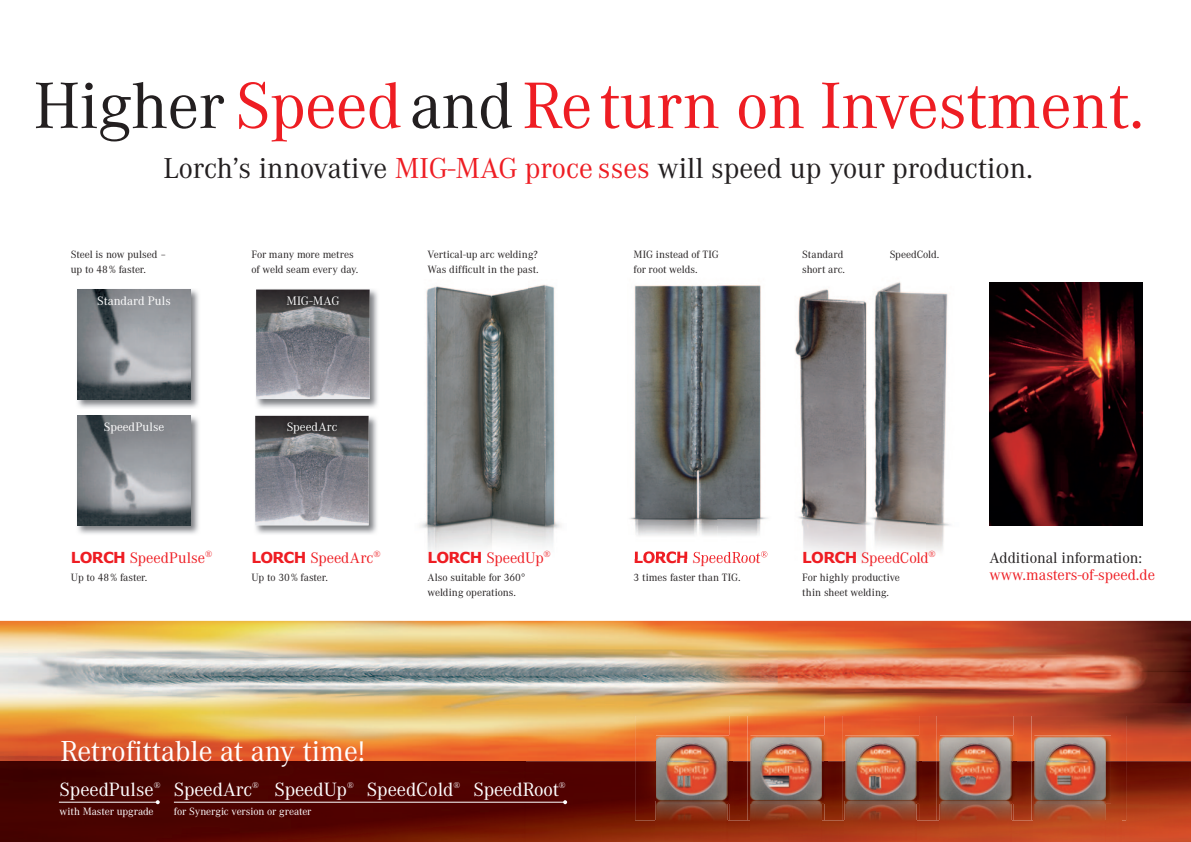
<style>
.page{position:relative;width:1191px;height:842px;background:#fff}
.page>*{position:absolute;margin:0;border:0;box-sizing:border-box;transform-origin:0 0}
.t1{font:68px "Corporate A";letter-spacing:-.005em;color:#ee1d23}
.t2{font:30px "Corporate A";color:#231f20}
.t3{font:30px "Corporate A";color:#fff}
.t4{font:20px "Corporate A";color:#fff}
.t5{font:15.9px "Corporate A";color:#ee1d23}
.t6{font:15.9px "Corporate A";color:#231f20}
.t7{font:12.7px "Corporate A";color:#fff}
.t8{font:11px/15px "Corporate A";letter-spacing:-.005em;color:#231f20}
.t9{font:11px "Corporate A";letter-spacing:-.01em;color:#fff}
.t10{font:8.7px "Corporate A";color:#fff}
.s1{color:#231f20}
.s2{color:#ee1d23}
.s3{font-family:"Verdana";font-weight:700;font-size:15.1px}
</style>
<div class="page">
<img style="left:420px;top:284px;width:141px;height:268px">
<img style="left:795px;top:282px;width:155px;height:276px">
<img style="left:989px;top:283px;width:153px;height:242px">
<img style="left:0;top:621px;width:1191px;height:140px">
<img style="left:0;top:761px;width:655px;height:81px">
<img style="left:1121px;top:761px;width:70px;height:81px">
<img style="left:727px;top:820px;width:394px;height:22px">
<img style="left:255px;top:415px;width:122px;height:119px">
<img style="left:255px;top:416px;width:113px;height:109px">
<img style="left:256px;top:289px;width:122px;height:119px">
<img style="left:256px;top:290px;width:114px;height:109px">
<img style="left:283px;top:292px;width:60px;height:18px">
<img style="left:283px;top:418px;width:58px;height:20px">
<img style="left:77px;top:289px;width:122px;height:119px">
<img style="left:77px;top:290px;width:114px;height:109px">
<img style="left:77px;top:415px;width:122px;height:119px">
<img style="left:77px;top:416px;width:114px;height:109px">
<img style="left:635px;top:716px;width:491px;height:104px">
<img style="left:1034px;top:804px;width:72px;height:16px">
<img style="left:1034px;top:735px;width:77px;height:69px">
<img style="left:1034px;top:736px;width:72px;height:68px">
<svg style="left:1034px;top:736px;width:1px;height:25px"></svg>
<img style="left:1034px;top:761px;width:1px;height:39px">
<img style="left:1013px;top:716px;width:18px;height:104px">
<img style="left:939px;top:800px;width:72px;height:20px">
<img style="left:940px;top:735px;width:76px;height:69px">
<img style="left:940px;top:736px;width:71px;height:68px">
<svg style="left:939px;top:736px;width:1px;height:25px"></svg>
<img style="left:939px;top:761px;width:1px;height:39px">
<img style="left:919px;top:716px;width:17px;height:104px">
<img style="left:844px;top:800px;width:72px;height:20px">
<img style="left:845px;top:735px;width:76px;height:69px">
<img style="left:845px;top:736px;width:71px;height:68px">
<svg style="left:844px;top:736px;width:1px;height:25px"></svg>
<img style="left:844px;top:761px;width:1px;height:39px">
<img style="left:824px;top:716px;width:18px;height:104px">
<img style="left:750px;top:804px;width:72px;height:16px">
<img style="left:750px;top:735px;width:77px;height:69px">
<img style="left:750px;top:736px;width:72px;height:68px">
<svg style="left:750px;top:736px;width:1px;height:25px"></svg>
<img style="left:750px;top:761px;width:1px;height:39px">
<img style="left:655px;top:800px;width:72px;height:42px">
<img style="left:729px;top:716px;width:18px;height:104px">
<img style="left:656px;top:735px;width:76px;height:69px">
<img style="left:656px;top:736px;width:71px;height:68px">
<svg style="left:655px;top:736px;width:1px;height:25px"></svg>
<img style="left:655px;top:761px;width:1px;height:39px">
<hr style="left:59px;top:802px;width:99px;height:1px;background:#fff">
<svg style="left:156px;top:800px;width:4px;height:4px"></svg>
<hr style="left:174px;top:802px;width:391px;height:1px;background:#fff">
<svg style="left:563px;top:800px;width:4px;height:4px"></svg>
<img style="left:630px;top:285px;width:138px;height:273px">
<img style="left:635px;top:551px;width:125px;height:7px">
<img style="left:688px;top:552px;width:72px;height:6px">
<svg style="left:761px;top:551px;width:6px;height:6px"></svg>
<h1 class="t1" style="left:34px;top:68px;width:1112px"><span class="s1">Higher</span> Speed <span class="s1">and</span> Return on Investment.</h1>
<h2 class="t2" style="left:164px;top:152px;width:871px">Lorch’s innovative <span class="s2">MIG-MAG proce sses</span> will speed up your production.</h2>
<p class="t8" style="left:251px;top:247px;width:108px">For many more metres of weld seam every day.</p>
<p class="t8" style="left:427px;top:247px;width:113px">Vertical-up arc welding?<br>Was difficult in the past.</p>
<p class="t8" style="left:633px;top:247px;width:87px">MIG instead of TIG for root welds.</p>
<p class="t8" style="left:802px;top:247px;width:44px">Standard short arc.</p>
<p class="t8" style="left:71px;top:247px;width:97px">Steel is now pulsed –</p>
<p class="t8" style="left:889px;top:247px;width:51px">SpeedCold.</p>
<p class="t8" style="left:71px;top:262px;width:77px">up to 48 % faster.</p>
<p class="t7" style="left:97px;top:294px;width:75px">Standard Puls</p>
<p class="t7" style="left:286px;top:294px;width:54px">MIG-MAG</p>
<p class="t7" style="left:104px;top:420px;width:62px">SpeedPulse</p>
<p class="t7" style="left:287px;top:420px;width:52px">SpeedArc</p>
<h3 class="t5" style="left:71px;top:549px;width:143px"><span class="s3">LORCH</span> SpeedPulse<sup>®</sup></h3>
<h3 class="t5" style="left:251px;top:549px;width:131px"><span class="s3">LORCH</span> SpeedArc<sup>®</sup></h3>
<h3 class="t5" style="left:427px;top:549px;width:125px"><span class="s3">LORCH</span> SpeedUp<sup>®</sup></h3>
<h3 class="t5" style="left:633px;top:549px;width:136px"><span class="s3">LORCH</span> SpeedRoot<sup>®</sup></h3>
<h3 class="t5" style="left:802px;top:549px;width:135px"><span class="s3">LORCH</span> SpeedCold<sup>®</sup></h3>
<p class="t8" style="left:71px;top:570px;width:78px">Up to 48 % faster.</p>
<p class="t8" style="left:251px;top:570px;width:78px">Up to 30 % faster.</p>
<p class="t8" style="left:427px;top:570px;width:100px">Also suitable for 360° welding operations.</p>
<p class="t8" style="left:633px;top:570px;width:109px">3 times faster than TIG.</p>
<p class="t8" style="left:802px;top:570px;width:99px">For highly productive thin sheet welding.</p>
<h3 class="t6" style="left:989px;top:549px;width:154px">Additional information:</h3>
<h3 class="t5" style="left:989px;top:566px;width:167px">www.masters-of-speed.de</h3>
<h2 class="t3" style="left:60px;top:734px;width:306px">Retrofittable at any time!</h2>
<h3 class="t4" style="left:60px;top:779px;width:96px">SpeedPulse</h3>
<p class="t10" style="left:154px;top:781px;width:8px">®</p>
<h3 class="t4" style="left:174px;top:779px;width:80px">SpeedArc</h3>
<p class="t10" style="left:252px;top:781px;width:8px">®</p>
<h3 class="t4" style="left:274px;top:779px;width:74px">SpeedUp</h3>
<p class="t10" style="left:347px;top:781px;width:8px">®</p>
<h3 class="t4" style="left:367px;top:779px;width:88px">SpeedCold</h3>
<p class="t10" style="left:453px;top:781px;width:8px">®</p>
<h3 class="t4" style="left:473px;top:779px;width:87px">SpeedRoot</h3>
<p class="t10" style="left:559px;top:781px;width:8px">®</p>
<p class="t9" style="left:59px;top:805px;width:96px">with Master upgrade</p>
<p class="t9" style="left:174px;top:805px;width:139px">for Synergic version or greater</p>
</div>
